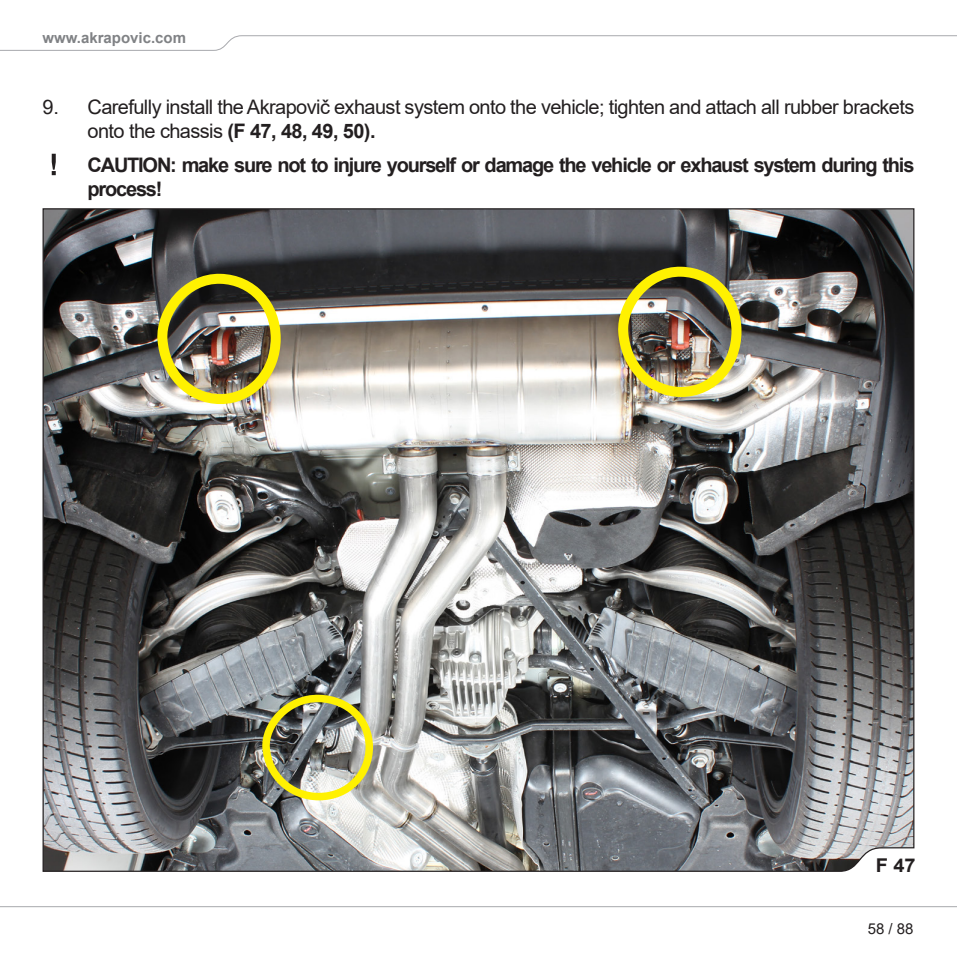
<style>
.page{position:relative;width:957px;height:957px;background:#fff}
.page>*{position:absolute;margin:0;border:0;box-sizing:border-box;transform-origin:0 0}
.body_txt_bullets{font:20px/24px "Arial";letter-spacing:-.03em;color:#231f20}
.body_txt_bullets-2{font:700 20px/24px "Arial";letter-spacing:-.06em;color:#231f20}
.body_txt_bold{font:700 19px "Arial";color:#231f20;scale:1.05 1}
.t1{font:700 15px "Arial";color:#808285}
.t2{font:15px "Arial";color:#231f20}
.s1{font-weight:700}
</style>
<div class="page">
<svg style="left:0;top:35px;width:957px;height:16px"></svg>
<svg style="left:0;top:906px;width:957px;height:2px"></svg>
<img style="left:42px;top:208px;width:873px;height:664px">
<svg style="left:52px;top:154px;width:4px;height:21px"></svg>
<img style="left:155px;top:267px;width:131px;height:142px">
<img style="left:616px;top:260px;width:130px;height:142px">
<img style="left:261px;top:690px;width:116px;height:114px">
<p class="t1" style="left:42px;top:27px;width:145px">www.akrapovic.com</p>
<p class="body_txt_bullets" style="left:88px;top:94px;width:828px;text-indent:-45px">9. Carefully install the Akrapovič exhaust system onto the vehicle; tighten and attach all rubber brackets onto the chassis <span class="s1">(F 47, 48, 49, 50).</span></p>
<p class="body_txt_bullets-2" style="left:88px;top:153px;width:828px">CAUTION: make sure not to injure yourself or damage the vehicle or exhaust system during this process!</p>
<p class="body_txt_bold" style="left:875px;top:852px;width:40px">F 47</p>
<p class="t2" style="left:867px;top:918px;width:47px">58 / 88</p>
</div>
